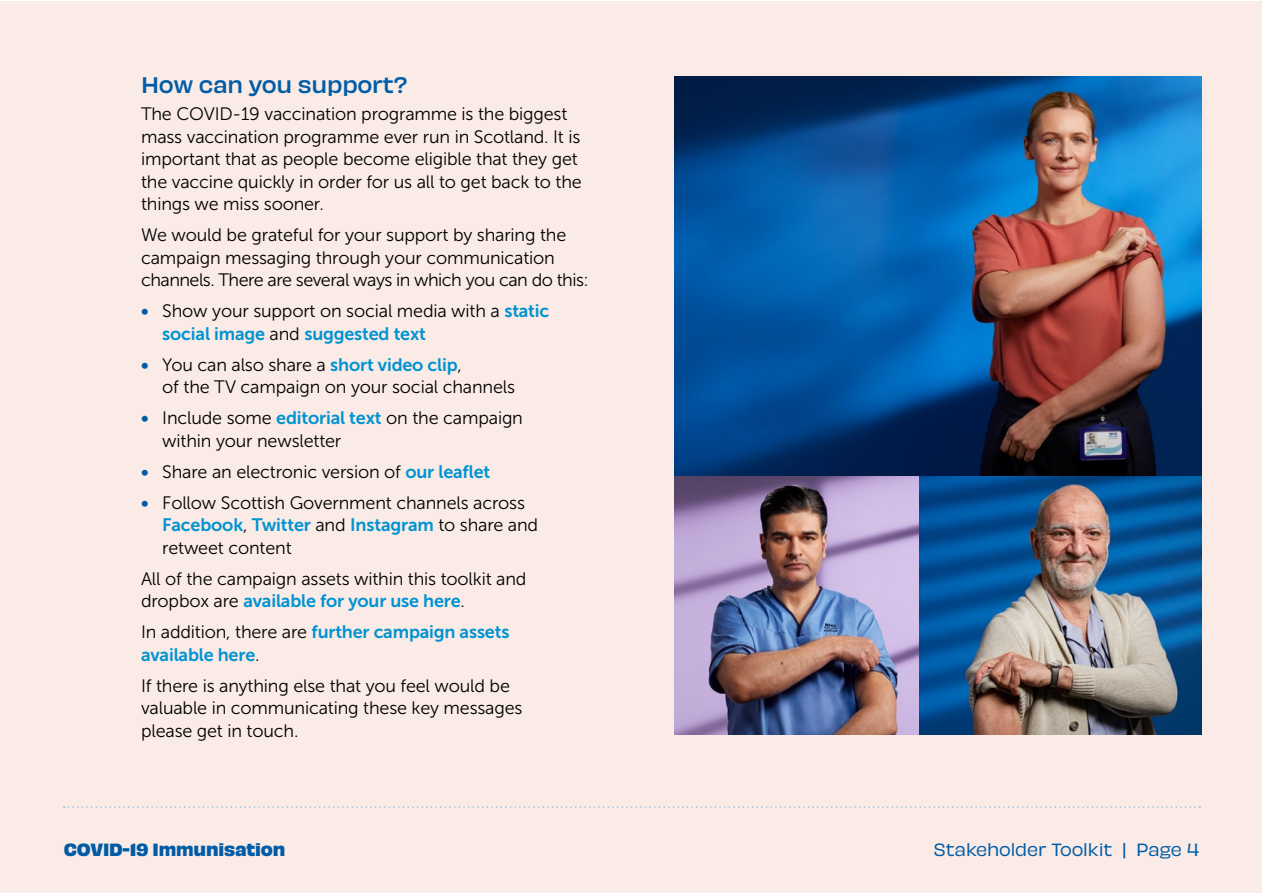
<style>
.page{position:relative;width:1263px;height:893px;background:#fff}
.page>*{position:absolute;margin:0;border:0;box-sizing:border-box;transform-origin:0 0}
.Heading_Level_03{font:500 21px "Obviously";letter-spacing:-.01em;color:#005ca6}
.body{font:18px/22.5px "Museo Sans 300";letter-spacing:-.01em;color:#000}
.body-2{font:18px/22.5px "Museo Sans 700";letter-spacing:-.01em;color:#0093d2}
.t1{font:16.5px "Obviously";letter-spacing:-.01em;color:#005ca6}
.t2{font:700 16.5px "Obviously";letter-spacing:-.01em;color:#005ca6}
.s1{font-family:"Museo Sans 700";color:#005ca6}
.s2{font-family:"Museo Sans 700";color:#0093d2}
.s3{font-family:"Museo Sans 300";color:#000}
</style>
<div class="page">
<div style="left:1px;top:1px;width:1261px;height:891px;background:#faebe6"></div>
<svg style="left:64px;top:806px;width:1136px;height:2px"></svg>
<img style="left:675px;top:77px;width:527px;height:399px">
<img style="left:675px;top:476px;width:244px;height:259px">
<img style="left:919px;top:476px;width:283px;height:259px">
<p class="Heading_Level_03" style="left:141px;top:69px;width:268px">How can you support?</p>
<p class="body" style="left:141px;top:103px;width:442px">The COVID-19 vaccination programme is the biggest mass vaccination programme ever run in Scotland. It is important that as people become eligible that they get the vaccine quickly in order for us all to get back to the things we miss sooner.</p>
<p class="body" style="left:141px;top:224px;width:449px">We would be grateful for your support by sharing the campaign messaging through your communication channels. There are several ways in which you can do this:</p>
<p class="body" style="left:162px;top:300px;width:389px;text-indent:-21px"><span class="s1">•</span> Show your support on social media with a <span class="s2">static social image</span> and <span class="s2">suggested text</span></p>
<p class="body" style="left:162px;top:353px;width:354px;text-indent:-21px"><span class="s1">•</span> You can also share a <span class="s2">short video clip</span>,<br>of the TV campaign on your social channels</p>
<p class="body" style="left:162px;top:407px;width:362px;text-indent:-21px"><span class="s1">•</span> Include some <span class="s2">editorial text</span> on the campaign within your newsletter</p>
<p class="body" style="left:141px;top:460px;width:351px"><span class="s1">•</span> Share an electronic version of <span class="s2">our leaflet</span></p>
<p class="body" style="left:162px;top:491px;width:377px;text-indent:-21px"><span class="s1">•</span> Follow Scottish Government channels across<br><span class="s2">Facebook</span>, <span class="s2">Twitter</span> and <span class="s2">Instagram</span> to share and retweet content</p>
<p class="body" style="left:141px;top:567px;width:387px">All of the campaign assets within this toolkit and dropbox are <span class="s2">available for your use here</span>.</p>
<p class="body-2" style="left:141px;top:621px;width:370px"><span class="s3">In addition, there are</span> further campaign assets available here<span class="s3">.</span></p>
<p class="body" style="left:141px;top:674px;width:383px">If there is anything else that you feel would be valuable in communicating these key messages please get in touch.</p>
<p class="t2" style="left:64px;top:836px;width:223px">COVID-19 Immunisation</p>
<p class="t1" style="left:933px;top:837px;width:267px">Stakeholder Toolkit | Page 4</p>
</div>
